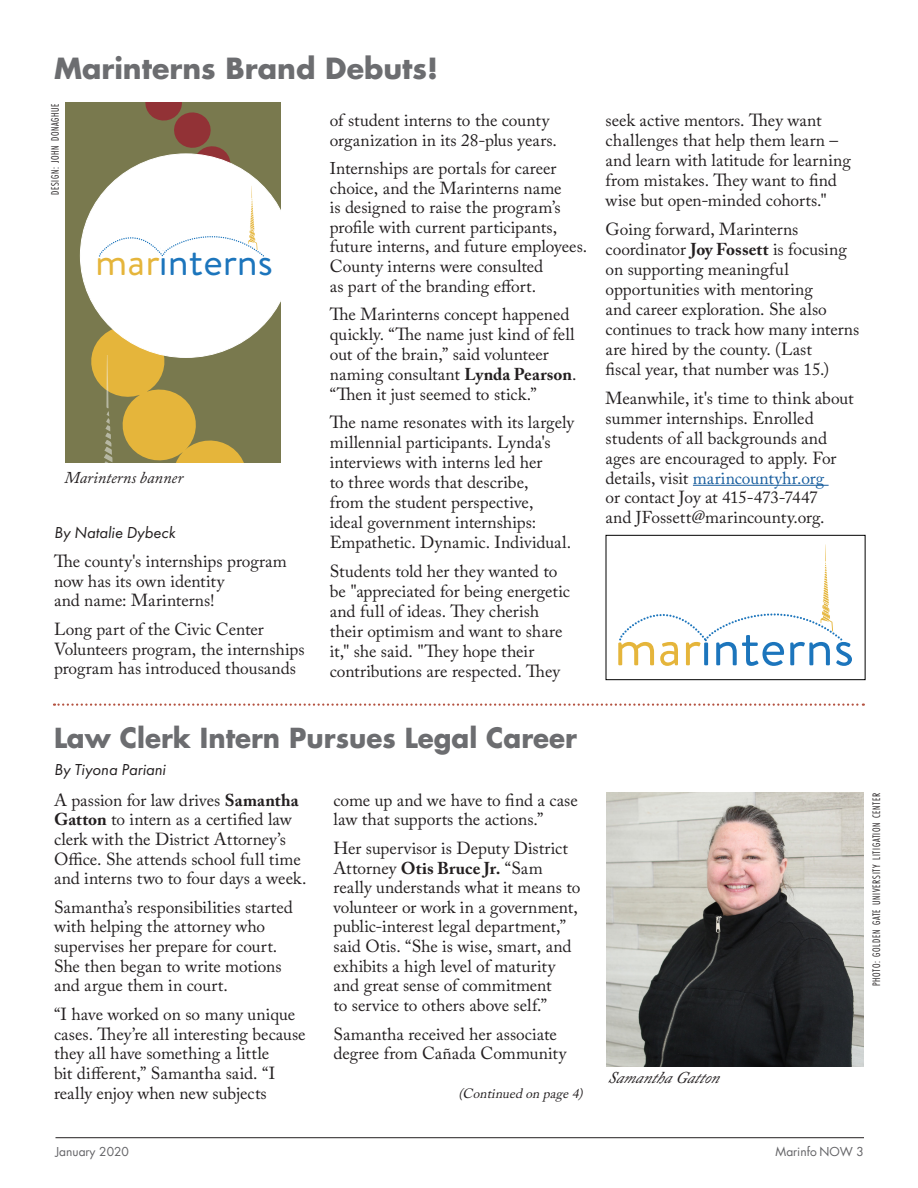
<style>
.page{position:relative;width:918px;height:1188px;background:#fff}
.page>*{position:absolute;margin:0;border:0;box-sizing:border-box;transform-origin:0 0}
.t1{font:42.15px "Brandon Grotesque";color:#1c75bc}
.t2{font:700 28.5px "Futura";color:#6c6d70}
.t3{font:700 27px "Futura";color:#6c6d70}
.t4{font:17.4px/20px "Adobe Caslon Pro";color:#231f20}
.t5{font:italic 16.5px "Futura PT";color:#231f20}
.t6{font:italic 16.5px "Adobe Caslon Pro";color:#231f20}
.t7{font:italic 13.5px "Adobe Caslon Pro";color:#231f20}
.t8{font:12px "Futura";color:#636366}
.t9{font:11.25px "Futura PT Cond";letter-spacing:.06em;color:#231f20}
.s1{color:#e5b53b}
.s2{font-size:16.95px}
.s3{font-weight:700;font-size:17.1px}
.s4{font-size:17.25px}
.s5{color:#175d9e}
.s6{font-size:17.1px}
</style>
<div class="page">
<img style="left:606px;top:793px;width:258px;height:274px">
<svg style="left:54px;top:704px;width:810px;height:2px"></svg>
<hr style="left:693px;top:485px;width:136px;height:1px;background:#175d9e">
<svg style="left:65px;top:102px;width:215px;height:361px"></svg>
<svg style="left:618px;top:544px;width:234px;height:122px"></svg>
<div style="left:702px;top:625px;width:8px;height:7px;background:#fff;border-radius:3px"></div>
<div style="left:606px;top:535px;width:260px;height:145px;border:1px solid #000"></div>
<hr style="left:56px;top:1137px;width:808px;height:1px;background:#231f20">
<h2 class="t2" style="left:54px;top:50px;width:386px">Marinterns Brand Debuts!</h2>
<p class="t9" style="left:48px;top:195px;width:93px;rotate:-90deg">DESIGN: JOHN DONAGHUE</p>
<h1 class="t1" style="left:95px;top:232px;width:179px"><span class="s1">mar</span>interns</h1>
<p class="t6" style="left:64px;top:468px;width:120px">Marinterns banner</p>
<p class="t5" style="left:54px;top:523px;width:123px">By Natalie Dybeck</p>
<p class="t4" style="left:54px;top:551px;width:234px">The county's internships program now has its own identity<br>and name: Marinterns!</p>
<p class="t4" style="left:54px;top:619px;width:252px">Long part of the Civic Center<br>Volunteers program, the internships program has introduced thousands</p>
<p class="t4" style="left:330px;top:110px;width:229px">of student interns to the county organization in its 28-plus years.</p>
<p class="t4" style="left:330px;top:159px;width:259px;line-height:19.5px"><span class="s2">I</span>nternships are portals for career choice, and the Marinterns name<br>is designed to raise the program’s profile with current participants, future interns, and future employees.<br>County interns were consulted<br>as part of the branding effort.</p>
<p class="t4" style="left:330px;top:304px;width:248px">The Marinterns concept happened quickly. “The name just kind of fell out of the brain,” said volunteer naming consultant <span class="s3">Lynda Pearson</span>. “Then it just seemed to stick.”</p>
<p class="t4" style="left:330px;top:412px;width:246px">The name resonates with its largely millennial participants. Lynda's interviews with interns led her<br>to three words that describe,<br>from the student perspective,<br>ideal government internships:<br>Empathetic. Dynamic. Individual.</p>
<p class="t4" style="left:330px;top:561px;width:242px">Students told her they wanted to be "appreciated for being energetic and full of ideas. They cherish their optimism and want to share it," she said. "They hope their contributions are respected. They</p>
<p class="t4" style="left:606px;top:110px;width:247px">seek active mentors. They want challenges that help them learn – and learn with latitude for learning from mistakes. They want to find wise but open-minded cohorts."</p>
<p class="t4" style="left:606px;top:219px;width:255px">Going forward, Marinterns coordinator <span class="s3">Joy Fossett</span> is focusing on supporting meaningful opportunities with mentoring<br>and career exploration. She also continues to track how many interns are hired by the county. (Last<br>fiscal year, that number was <span class="s4">15</span>.)</p>
<p class="t4" style="left:606px;top:388px;width:250px">Meanwhile, it's time to think about summer internships. Enrolled students of all backgrounds and ages are encouraged to apply. For details, visit <span class="s5">marincountyhr.org<br></span>or contact Joy at <span class="s6">415-473-7447<br></span>and <span class="s6">JF</span>ossett@marincounty.org.</p>
<h3 class="t3" style="left:54px;top:720px;width:525px">Law Clerk Intern Pursues Legal Career</h3>
<p class="t5" style="left:54px;top:760px;width:113px">By Tiyona Pariani</p>
<p class="t4" style="left:54px;top:790px;width:254px">A passion for law drives <span class="s3">Samantha Gatton</span> to intern as a certified law clerk with the District Attorney’s Office. She attends school full time and interns two to four days a week.</p>
<p class="t4" style="left:54px;top:897px;width:240px">Samantha’s responsibilities started with helping the attorney who supervises her prepare for court.<br>She then began to write motions and argue them in court.</p>
<p class="t4" style="left:54px;top:1004px;width:253px">“I have worked on so many unique cases. They’re all interesting because they all have something a little<br>bit different,” Samantha said. “I really enjoy when new subjects</p>
<p class="t4" style="left:333px;top:790px;width:246px">come up and we have to find a case law that supports the actions.”</p>
<p class="t4" style="left:333px;top:838px;width:248px">Her supervisor is Deputy District Attorney <span class="s3">Otis Bruce Jr.</span> “Sam really understands what it means to volunteer or work in a government, public-interest legal department,” said Otis. “She is wise, smart, and exhibits a high level of maturity and great sense of commitment<br>to service to others above self.”</p>
<p class="t4" style="left:333px;top:1024px;width:234px">Samantha received her associate degree from Cañada Community</p>
<p class="t7" style="left:459px;top:1086px;width:131px">(Continuedonpage4)</p>
<p class="t6" style="left:608px;top:1068px;width:121px">SamanthaGatton</p>
<p class="t9" style="left:870px;top:986px;width:195px;rotate:-90deg">PHOTO: GOLDEN GATE UNIVERSITY LITIGATION CENTER</p>
<p class="t8" style="left:56px;top:1144px;width:75px">January 2020</p>
<p class="t8" style="left:776px;top:1144px;width:90px">Marinfo NOW 3</p>
</div>
